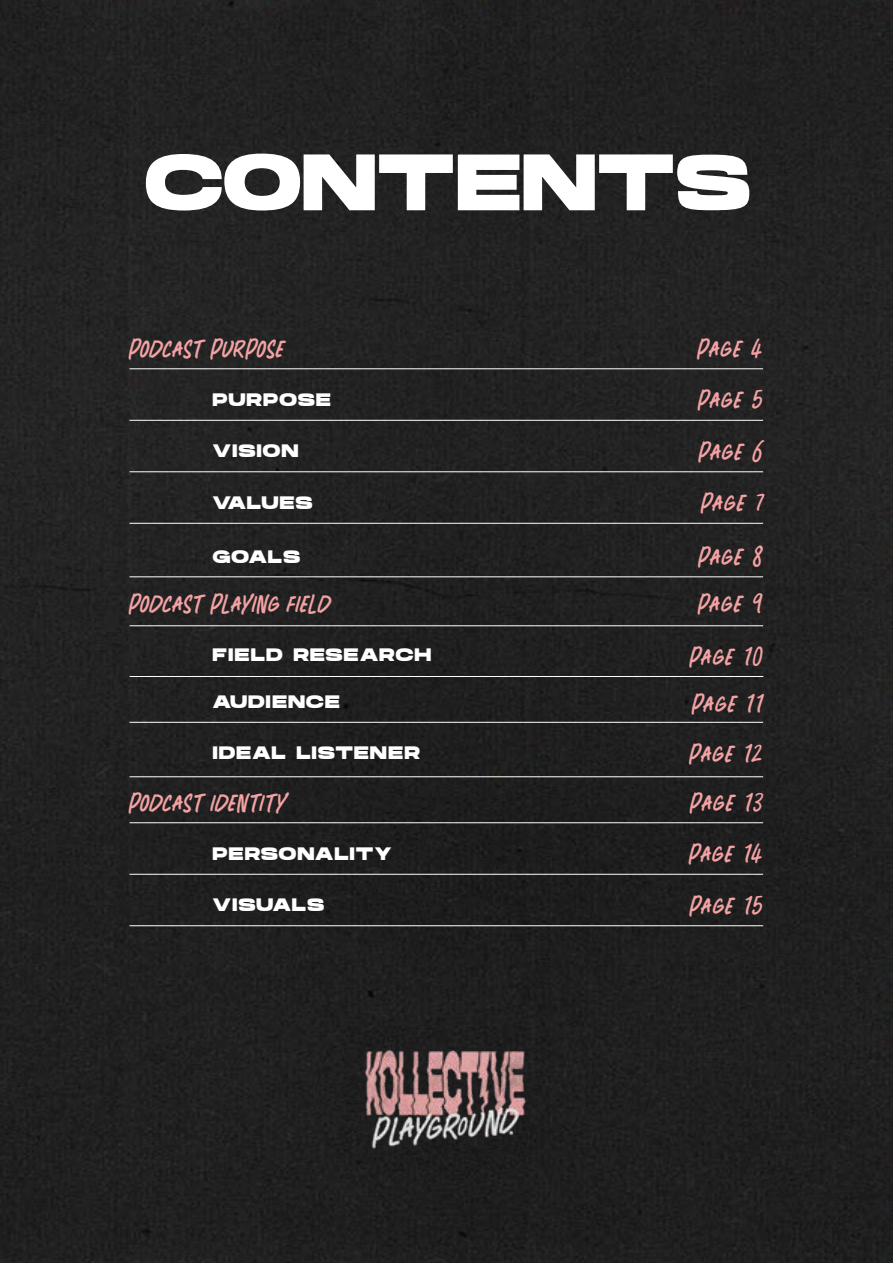
<style>
.page{position:relative;width:893px;height:1263px;background:#212121}
.page>*{position:absolute;margin:0;border:0;box-sizing:border-box;transform-origin:0 0}
.t1{font:700 79.5px "Hanson";color:#fff}
.t2{font:27px/51.4px "ANTISOCIAL Regular";letter-spacing:.025em;color:#f4a2a4;text-align:justify}
.t3{font:700 18px "Hanson";letter-spacing:.04em;color:#fff}
</style>
<div class="page">
<hr style="left:129px;top:368px;width:634px;height:1px;background:#fff">
<hr style="left:129px;top:420px;width:634px;height:1px;background:#fff">
<hr style="left:129px;top:471px;width:634px;height:1px;background:#fff">
<hr style="left:129px;top:523px;width:634px;height:1px;background:#fff">
<hr style="left:129px;top:625px;width:634px;height:1px;background:#fff">
<hr style="left:129px;top:722px;width:634px;height:1px;background:#fff">
<hr style="left:129px;top:576px;width:634px;height:1px;background:#fff">
<hr style="left:129px;top:822px;width:634px;height:1px;background:#fff">
<hr style="left:129px;top:874px;width:634px;height:1px;background:#fff">
<hr style="left:129px;top:925px;width:634px;height:1px;background:#fff">
<hr style="left:129px;top:776px;width:634px;height:1px;background:#fff">
<hr style="left:130px;top:676px;width:633px;height:1px;background:#fff">
<img style="left:342px;top:1026px;width:207px;height:144px">
<h1 class="t1" style="left:144px;top:136px;width:609px">CONTENTS</h1>
<p class="t2" style="left:129px;top:326px;width:157px">PODCAST PURPOSE</p>
<p class="t2" style="left:698px;top:326px;width:67px">PAGE 4</p>
<p class="t3" style="left:212px;top:389px;width:120px">PURPOSE</p>
<p class="t2" style="left:699px;top:377px;width:66px">PAGE 5</p>
<p class="t3" style="left:212px;top:440px;width:88px">VISION</p>
<p class="t2" style="left:699px;top:428px;width:65px">PAGE 6</p>
<p class="t3" style="left:212px;top:492px;width:102px">VALUES</p>
<p class="t2" style="left:701px;top:480px;width:63px">PAGE 7</p>
<p class="t3" style="left:212px;top:546px;width:90px">GOALS</p>
<p class="t2" style="left:699px;top:534px;width:66px">PAGE 8</p>
<p class="t2" style="left:129px;top:581px;width:203px">PODCAST PLAYING FIELD</p>
<p class="t2" style="left:698px;top:581px;width:66px">PAGE 9</p>
<p class="t3" style="left:213px;top:644px;width:220px">FIELD RESEARCH</p>
<p class="t2" style="left:690px;top:633px;width:75px">PAGE 10</p>
<p class="t3" style="left:212px;top:691px;width:129px">AUDIENCE</p>
<p class="t2" style="left:692px;top:680px;width:72px">PAGE 11</p>
<p class="t3" style="left:212px;top:742px;width:209px">IDEAL LISTENER</p>
<p class="t2" style="left:690px;top:730px;width:75px">PAGE 12</p>
<p class="t2" style="left:129px;top:779px;width:159px">PODCAST IDENTITY</p>
<p class="t3" style="left:212px;top:843px;width:181px">PERSONALITY</p>
<p class="t3" style="left:212px;top:894px;width:114px">VISUALS</p>
<p class="t2" style="left:689px;top:779px;width:75px">PAGE 13<br>PAGE 14<br>PAGE 15</p>
</div>
